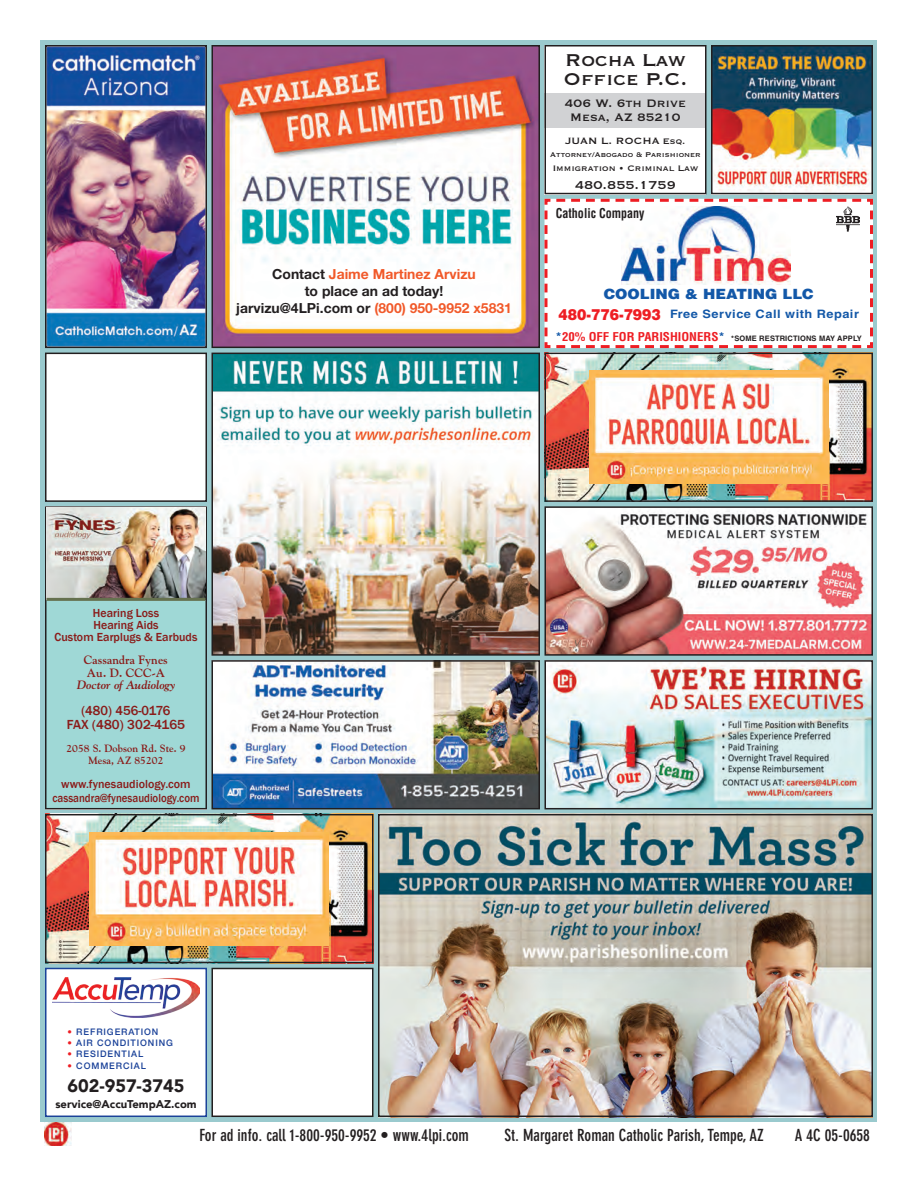
<style>
.page{position:relative;width:918px;height:1188px;background:#fff}
.page>*{position:absolute;margin:0;border:0;box-sizing:border-box;transform-origin:0 0}
.t1{font:22.5px/19.5px "Copperplate Gothic Std 31 BC";color:#231f20}
.t2{font:900 18px "Avenir";color:#231f20}
.t3{font:700 condensed 16.5px "DIN Neuzeit Grotesk Std";color:#231f20}
.t4{font:15px "Copperplate Gothic Std 31 BC";color:#231f20}
.t5{font:14.25px/13.5px "Copperplate Gothic Std 31 BC";color:#231f20;text-align:center}
.t6{font:900 14.1px "Helvetica LT Std";color:#1358a8;scale:1.05 1}
.t7{font:700 13.95px/16.6px "Helvetica Neue LT Std";color:#231f20;text-align:center}
.t8{font:500 13.5px/13.5px "Franklin Gothic";color:#8a1c1a;text-align:center}
.t9{font:700 condensed 13.2px "Helvetica LT Std";color:#231f20;scale:.91 1}
.t10{font:500 12px/12px "Franklin Gothic";color:#8a1c1a;text-align:center}
.t11{font:700 12px/13.5px "Goudy Std";color:#8a1c1a}
.t12{font:italic 700 12px "Goudy Std";color:#8a1c1a}
.t13{font:12px "Copperplate Gothic Std 31 BC";color:#231f20}
.t14{font:700 11.7px "Helvetica LT Std";letter-spacing:.04em;color:#1358a8;scale:1.1 1}
.t15{font:900 11.25px "Avenir";color:#231f20}
.t16{font:700 10.5px/12px "Goudy Std";color:#8a1c1a;text-align:center}
.t17{font:10.5px "Copperplate Gothic Std 31 BC";color:#231f20}
.t18{font:500 9px "Helvetica Neue";letter-spacing:.1em;color:#1b4299}
.t19{font:9px "Copperplate Gothic Std 31 BC";color:#231f20}
.t20{font:700 7.5px "Helvetica LT Std";letter-spacing:.02em;color:#231f20}
.s1{color:#f15929}
.s2{font-size:10.5px}
.s3{font-weight:900;font-size:15.3px;color:#ee1d23}
.s4{font-stretch:condensed;font-size:11.85px;color:#1358a8}
.s5{font-stretch:condensed;font-size:11.85px;color:#ee1d23}
.s6{color:#ee1d23}
</style>
<div class="page">
<div style="left:40px;top:40px;width:838px;height:1082px;background:#9acace"></div>
<img style="left:48px;top:48px;width:156px;height:297px">
<div style="left:45px;top:45px;width:162px;height:303px;border:2px solid #231f20"></div>
<img style="left:45px;top:1123px;width:27px;height:23px">
<img style="left:215px;top:48px;width:322px;height:297px">
<div style="left:212px;top:45px;width:328px;height:303px;border:2px solid #231f20"></div>
<img style="left:547px;top:663px;width:323px;height:143px">
<div style="left:544px;top:660px;width:329px;height:149px;border:2px solid #231f20"></div>
<img style="left:714px;top:48px;width:156px;height:143px">
<div style="left:711px;top:45px;width:162px;height:149px;border:2px solid #231f20"></div>
<div style="left:46px;top:968px;width:160px;height:148px;background:#fff"></div>
<div style="left:45px;top:968px;width:162px;height:149px;border:2px solid #1b4299"></div>
<img style="left:53px;top:978px;width:146px;height:39px">
<div style="left:46px;top:507px;width:160px;height:302px;background:#9fd8d6"></div>
<div style="left:45px;top:506px;width:162px;height:303px;border:2px solid #231f20"></div>
<img style="left:46px;top:508px;width:160px;height:90px">
<hr style="left:46px;top:598px;width:160px;height:3px;background:#65714f">
<div style="left:212px;top:968px;width:161px;height:148px;background:#fff"></div>
<div style="left:212px;top:968px;width:162px;height:149px;border:2px solid #231f20"></div>
<div style="left:46px;top:353px;width:160px;height:148px;background:#fff"></div>
<div style="left:45px;top:353px;width:162px;height:149px;border:2px solid #231f20"></div>
<div style="left:544px;top:45px;width:162px;height:149px;background:#fff"></div>
<div style="left:544px;top:94px;width:162px;height:34px;background:#d1d2d4"></div>
<div style="left:544px;top:45px;width:162px;height:149px;border:2px solid #231f20"></div>
<svg style="left:544px;top:198px;width:329px;height:151px;background:#fcf3f3"></svg>
<img style="left:621px;top:206px;width:170px;height:78px">
<img style="left:837px;top:207px;width:23px;height:24px">
<img style="left:547px;top:509px;width:323px;height:144px">
<div style="left:544px;top:506px;width:329px;height:150px;border:2px solid #231f20"></div>
<img style="left:215px;top:663px;width:322px;height:143px">
<div style="left:212px;top:660px;width:328px;height:149px;border:2px solid #231f20"></div>
<img style="left:381px;top:817px;width:489px;height:297px">
<div style="left:378px;top:814px;width:495px;height:303px;border:2px solid #231f20"></div>
<img style="left:215px;top:356px;width:322px;height:297px">
<div style="left:212px;top:353px;width:328px;height:303px;border:2px solid #231f20"></div>
<img style="left:547px;top:356px;width:323px;height:143px">
<div style="left:544px;top:353px;width:329px;height:149px;border:2px solid #231f20"></div>
<img style="left:589px;top:371px;width:239px;height:113px">
<img style="left:48px;top:817px;width:323px;height:143px">
<div style="left:45px;top:814px;width:329px;height:149px;border:2px solid #231f20"></div>
<img style="left:90px;top:832px;width:239px;height:113px">
<p class="t7" style="left:236px;top:266px;width:277px">Contact <span class="s1">Jaime Martinez Arvizu<br></span>to place an ad today!<br>jarvizu@4LPi.com or <span class="s1">(800) 950-9952 x5831</span></p>
<h1 class="t1" style="left:564px;top:50px;width:125px">Rocha Law<br>Office P.C.</h1>
<p class="t5" style="left:565px;top:97px;width:123px">406 W. 6th Drive<br>Mesa, AZ 85210</p>
<p class="t13" style="left:566px;top:135px;width:121px">JUAN L. ROCHA <span class="s2">Esq.</span></p>
<p class="t19" style="left:550px;top:150px;width:152px">Attorney/Abogado &amp; Parishioner</p>
<p class="t17" style="left:553px;top:163px;width:147px">Immigration • Criminal Law</p>
<p class="t4" style="left:575px;top:177px;width:102px">480.855.1759</p>
<p class="t9" style="left:556px;top:205px;width:99px">Catholic Company</p>
<p class="t6" style="left:604px;top:285px;width:202px">COOLING &amp; HEATING LLC</p>
<p class="t14" style="left:558px;top:307px;width:275px"><span class="s3">480-776-7993</span> Free Service Call with Repair</p>
<p class="t20" style="left:556px;top:333px;width:308px"><span class="s4">*</span><span class="s5">20% OFF FOR PARISHIONERS</span><span class="s4">*</span> *SOME RESTRICTIONS MAY APPLY</p>
<p class="t10" style="left:54px;top:607px;width:145px">Hearing Loss<br>Hearing Aids<br>Custom Earplugs &amp; Earbuds</p>
<p class="t11" style="left:84px;top:653px;width:86px">Cassandra Fynes<br>Au. D. CCC-A</p>
<p class="t12" style="left:77px;top:678px;width:100px">Doctor of Audiology</p>
<p class="t8" style="left:67px;top:704px;width:120px">(480) 456-0176<br>FAX (480) 302-4165</p>
<p class="t16" style="left:66px;top:742px;width:121px">2058 S. Dobson Rd. Ste. 9<br>Mesa, AZ 85202</p>
<p class="t10" style="left:53px;top:778px;width:148px;line-height:13.5px">www.fynesaudiology.com cassandra@fynesaudiology.com</p>
<p class="t18" style="left:68px;top:1024px;width:92px"><span class="s6">•</span> REFRIGERATION</p>
<p class="t18" style="left:68px;top:1036px;width:107px"><span class="s6">•</span> AIR CONDITIONING</p>
<p class="t18" style="left:68px;top:1047px;width:77px"><span class="s6">•</span> RESIDENTIAL</p>
<p class="t18" style="left:68px;top:1058px;width:80px"><span class="s6">•</span> COMMERCIAL</p>
<h2 class="t2" style="left:67px;top:1071px;width:119px">602-957-3745</h2>
<p class="t15" style="left:55px;top:1094px;width:143px">service@AccuTempAZ.com</p>
<h3 class="t3" style="left:200px;top:1126px;width:271px">For ad info. call 1-800-950-9952 • www.4lpi.com</h3>
<h3 class="t3" style="left:505px;top:1126px;width:261px">St. Margaret Roman Catholic Parish, Tempe, AZ</h3>
<h3 class="t3" style="left:795px;top:1126px;width:77px">A 4C 05-0658</h3>
</div>
